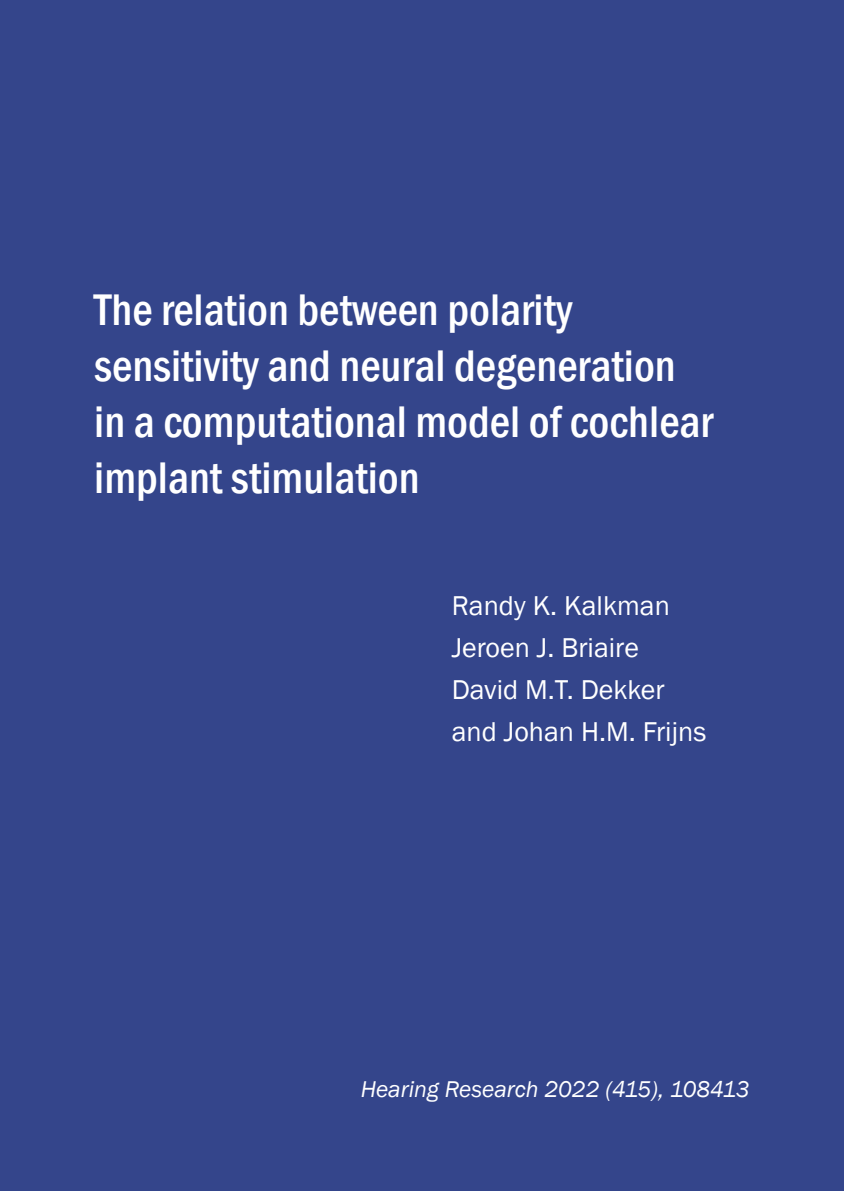
<style>
.page{position:relative;width:844px;height:1191px;background:#fff}
.page>*{position:absolute;margin:0;border:0;box-sizing:border-box;transform-origin:0 0}
.t1{font:500 condensed 45.5px/56px "Franklin Gothic";color:#fff}
.t2{font:28px/42px "Franklin Gothic";color:#fff}
.t3{font:italic 23.45px "Franklin Gothic";color:#fff}
</style>
<div class="page">
<div style="left:0;top:0;width:843px;height:1191px;background:#34458b"></div>
<p class="t1" style="left:94px;top:281px;width:620px">The relation between polarity sensitivity and neural degeneration in a computational model of cochlear implant stimulation</p>
<p class="t2" style="left:451px;top:585px;width:256px">Randy K. Kalkman<br>Jeroen J. Briaire<br>David M.T. Dekker and Johan H.M. Frijns</p>
<p class="t3" style="left:360px;top:1074px;width:390px">Hearing Research 2022 (415), 108413</p>
</div>
